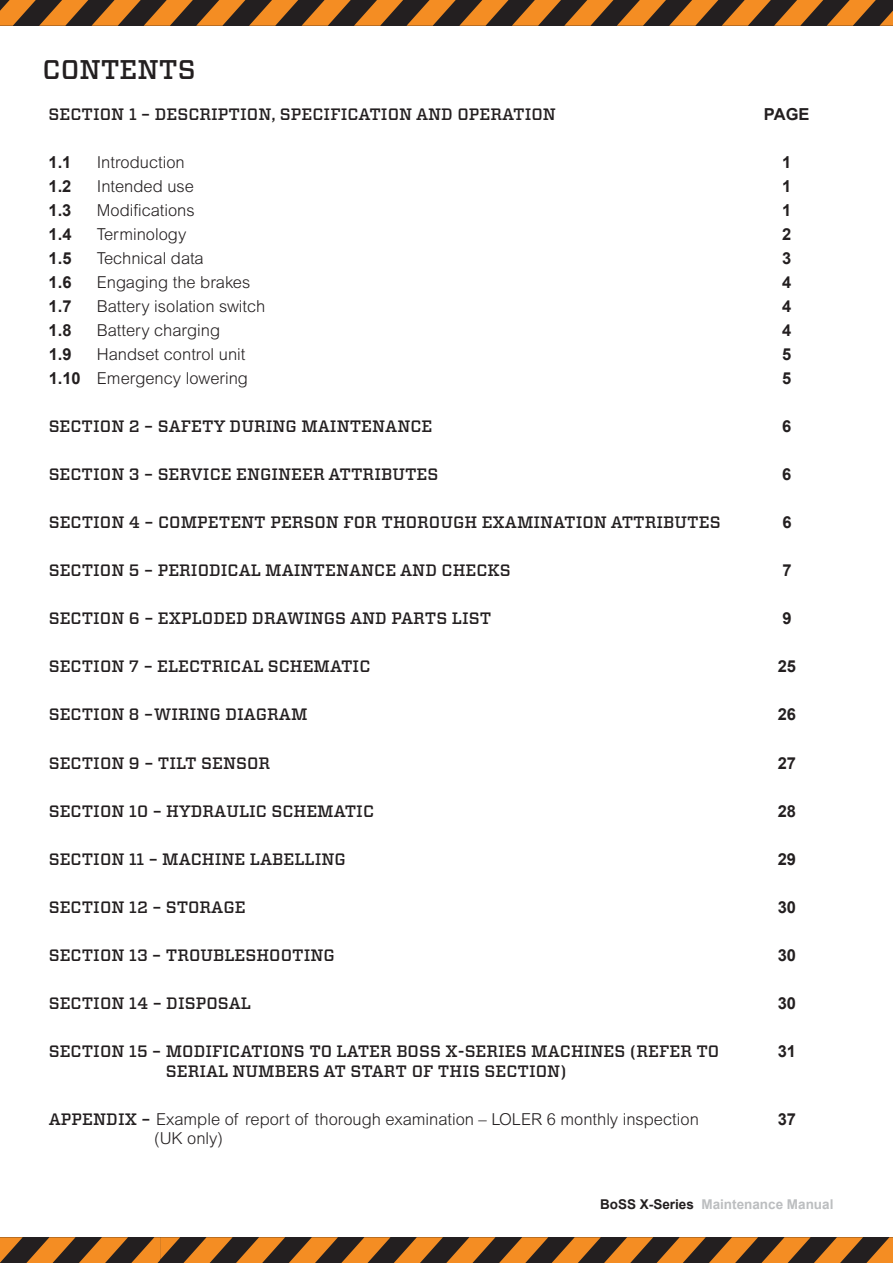
<style>
.page{position:relative;width:893px;height:1263px;background:#fff}
.page>*{position:absolute;margin:0;border:0;box-sizing:border-box;transform-origin:0 0}
.t1{font:500 27px "Vitesse";color:#231f20}
.t2{font:500 16.5px/19.8px "Vitesse";color:#231f20}
.t3{font:300 16.5px/19.8px "Arial MT Std";color:#231f20}
.t4{font:700 16.5px "Arial";color:#231f20}
.t5{font:700 13.5px "Arial";color:#bcbec0}
.s1{font-family:"Arial";font-weight:700}
.s2{font-family:"Vitesse";font-weight:500}
.s3{color:#231f20}
</style>
<div class="page">
<svg style="left:0;top:0;width:893px;height:26px;background:#8a5521"></svg>
<svg style="left:0;top:1237px;width:893px;height:26px;background:#895521"></svg>
<h1 class="t1" style="left:43px;top:52px;width:155px">CONTENTS</h1>
<p class="t2" style="left:49px;top:104px;width:509px">SECTION 1 – DESCRIPTION, SPECIFICATION AND OPERATION</p>
<p class="t4" style="left:764px;top:103px;width:47px">PAGE</p>
<p class="t4" style="left:49px;top:151px;width:24px">1.1</p>
<p class="t3" style="left:97px;top:152px;width:90px">Introduction</p>
<p class="t4" style="left:782px;top:151px;width:11px">1</p>
<p class="t4" style="left:49px;top:175px;width:24px">1.2</p>
<p class="t3" style="left:97px;top:176px;width:99px">Intended use</p>
<p class="t4" style="left:782px;top:175px;width:11px">1</p>
<p class="t4" style="left:49px;top:199px;width:24px">1.3</p>
<p class="t3" style="left:97px;top:200px;width:99px">Modifications</p>
<p class="t4" style="left:782px;top:199px;width:11px">1</p>
<p class="t4" style="left:49px;top:223px;width:24px">1.4</p>
<p class="t3" style="left:97px;top:224px;width:91px">Terminology</p>
<p class="t4" style="left:782px;top:223px;width:11px">2</p>
<p class="t4" style="left:49px;top:247px;width:24px">1.5</p>
<p class="t3" style="left:97px;top:248px;width:108px">Technical data</p>
<p class="t4" style="left:782px;top:247px;width:11px">3</p>
<p class="t4" style="left:49px;top:271px;width:24px">1.6</p>
<p class="t3" style="left:97px;top:272px;width:155px">Engaging the brakes</p>
<p class="t4" style="left:782px;top:271px;width:11px">4</p>
<p class="t4" style="left:49px;top:295px;width:24px">1.7</p>
<p class="t3" style="left:97px;top:296px;width:170px">Battery isolation switch</p>
<p class="t4" style="left:782px;top:295px;width:11px">4</p>
<p class="t4" style="left:49px;top:319px;width:24px">1.8</p>
<p class="t3" style="left:97px;top:320px;width:125px">Battery charging</p>
<p class="t4" style="left:782px;top:319px;width:11px">4</p>
<p class="t4" style="left:49px;top:343px;width:24px">1.9</p>
<p class="t3" style="left:97px;top:344px;width:150px">Handset control unit</p>
<p class="t4" style="left:782px;top:343px;width:11px">5</p>
<p class="t3" style="left:49px;top:368px;width:201px"><span class="s1">1.10</span> Emergency lowering</p>
<p class="t4" style="left:782px;top:367px;width:11px">5</p>
<p class="t2" style="left:49px;top:417px;width:385px">SECTION 2 – SAFETY DURING MAINTENANCE</p>
<p class="t4" style="left:782px;top:416px;width:11px">6</p>
<p class="t2" style="left:49px;top:465px;width:391px">SECTION 3 – SERVICE ENGINEER ATTRIBUTES</p>
<p class="t4" style="left:782px;top:464px;width:11px">6</p>
<p class="t2" style="left:49px;top:513px;width:673px">SECTION 4 – COMPETENT PERSON FOR THOROUGH EXAMINATION ATTRIBUTES</p>
<p class="t4" style="left:782px;top:512px;width:11px">6</p>
<p class="t2" style="left:49px;top:561px;width:464px">SECTION 5 – PERIODICAL MAINTENANCE AND CHECKS</p>
<p class="t4" style="left:782px;top:560px;width:11px">7</p>
<p class="t2" style="left:49px;top:609px;width:444px">SECTION 6 – EXPLODED DRAWINGS AND PARTS LIST</p>
<p class="t4" style="left:782px;top:608px;width:11px">9</p>
<p class="t2" style="left:49px;top:657px;width:323px">SECTION 7 – ELECTRICAL SCHEMATIC</p>
<p class="t4" style="left:778px;top:656px;width:20px">25</p>
<p class="t2" style="left:49px;top:705px;width:260px">SECTION 8 – WIRING DIAGRAM</p>
<p class="t4" style="left:778px;top:704px;width:20px">26</p>
<p class="t2" style="left:49px;top:753px;width:223px">SECTION 9 – TILT SENSOR</p>
<p class="t4" style="left:778px;top:752px;width:20px">27</p>
<p class="t2" style="left:49px;top:801px;width:327px">SECTION 10 – HYDRAULIC SCHEMATIC</p>
<p class="t4" style="left:778px;top:800px;width:20px">28</p>
<p class="t2" style="left:49px;top:849px;width:299px">SECTION 11 – MACHINE LABELLING</p>
<p class="t4" style="left:778px;top:848px;width:20px">29</p>
<p class="t2" style="left:49px;top:897px;width:198px">SECTION 12 – STORAGE</p>
<p class="t4" style="left:778px;top:896px;width:20px">30</p>
<p class="t2" style="left:49px;top:945px;width:287px">SECTION 13 – TROUBLESHOOTING</p>
<p class="t4" style="left:778px;top:944px;width:20px">30</p>
<p class="t2" style="left:49px;top:993px;width:204px">SECTION 14 – DISPOSAL</p>
<p class="t4" style="left:778px;top:992px;width:20px">30</p>
<p class="t2" style="left:166px;top:1041px;width:555px;text-indent:-117px">SECTION 15 – MODIFICATIONS TO LATER BOSS X-SERIES MACHINES (REFER TO<br>SERIAL NUMBERS AT START OF THIS SECTION)</p>
<p class="t4" style="left:778px;top:1040px;width:20px">31</p>
<p class="t3" style="left:154px;top:1109px;width:546px;text-indent:-105px"><span class="s2">APPENDIX –</span> Example of report of thorough examination – LOLER 6 monthly inspection (UK only)</p>
<p class="t4" style="left:778px;top:1108px;width:20px">37</p>
<p class="t5" style="left:600px;top:1195px;width:235px"><span class="s3">BoSS X-Series</span> Maintenance Manual</p>
</div>
